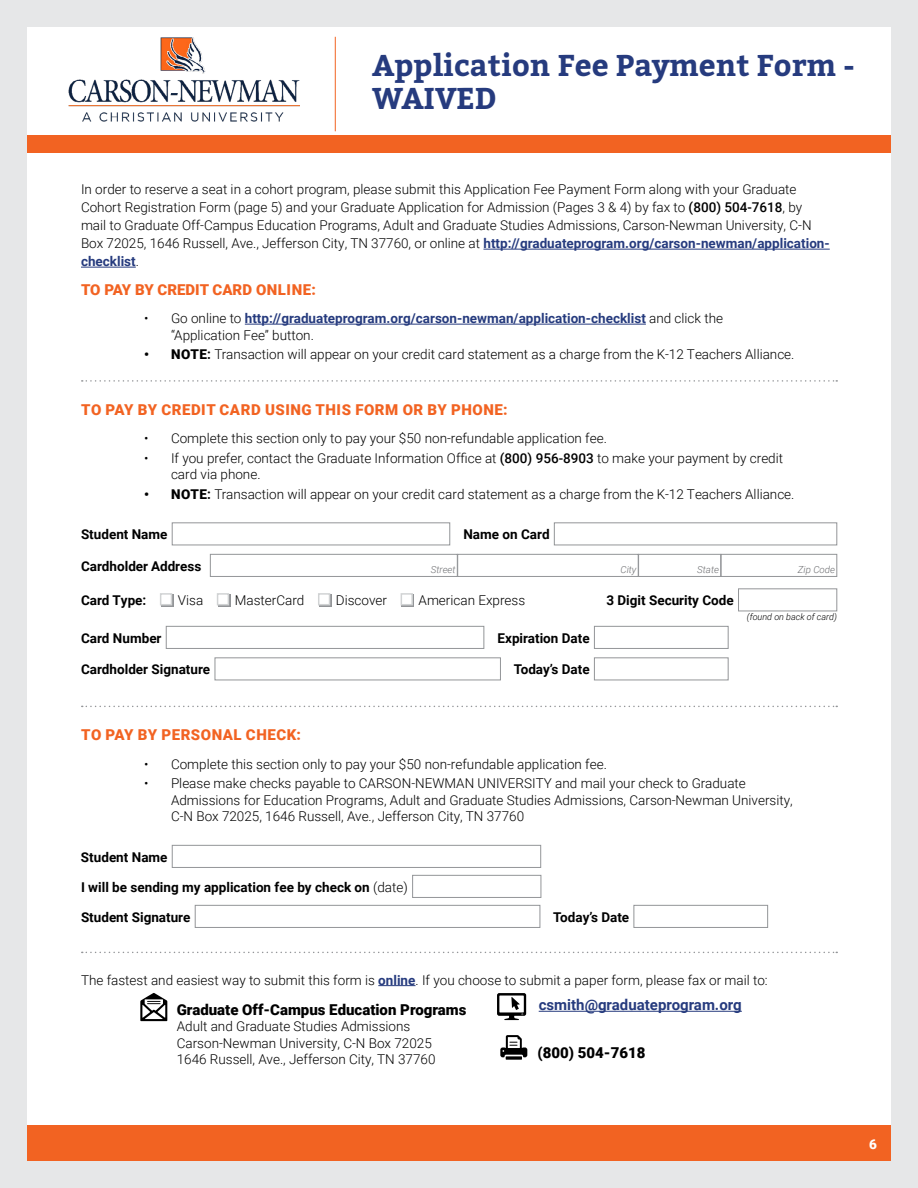
<style>
.page{position:relative;width:918px;height:1188px;background:#fff}
.page>*{position:absolute;margin:0;border:0;box-sizing:border-box;transform-origin:0 0}
.t1{font:700 30px/33px "Bitter";color:#263b7e}
.t2{font:900 15px "Roboto";letter-spacing:.035em;color:#f26322}
.t3{font:900 15px "Roboto";color:#000}
.t4{font:700 15px "Roboto";color:#263b7e}
.t5{font:900 15px "Roboto";color:#f26322}
.t6{font:300 13.5px/16.5px "Roboto";color:#000}
.t7{font:700 13.5px "Roboto";color:#000}
.t8{font:700 13.5px/16.5px "Roboto";color:#263b7e}
.t9{font:900 13.5px "Roboto";color:#fff}
.t10{font:italic 300 9.75px "Roboto";color:#6d6e71}
.t11{font:italic 300 9px "Roboto";color:#000}
.s1{font-weight:500}
.s2{font-weight:700;color:#263b7e}
.s3{font-weight:300;color:#000}
.s4{font-weight:900}
.s5{font-weight:700}
.s6{font-weight:300}
</style>
<div class="page">
<div style="left:27px;top:1125px;width:864px;height:36px;background:#f26322"></div>
<div style="left:0;top:0;width:918px;height:1188px;border:27px solid #e6e7e8"></div>
<div style="left:27px;top:135px;width:864px;height:18px;background:#f26322"></div>
<hr style="left:335px;top:37px;width:1px;height:94px;background:#f26322">
<img style="left:68px;top:37px;width:231px;height:85px">
<hr style="left:483px;top:249px;width:347px;height:1px;background:#263b7e">
<hr style="left:81px;top:267px;width:55px;height:1px;background:#263b7e">
<hr style="left:245px;top:324px;width:401px;height:1px;background:#263b7e">
<hr style="left:378px;top:985px;width:38px;height:1px;background:#263b7e">
<svg style="left:82px;top:380px;width:755px;height:2px"></svg>
<div style="left:172px;top:523px;width:278px;height:22px;border:1px solid #939598"></div>
<div style="left:554px;top:523px;width:283px;height:22px;border:1px solid #939598"></div>
<div style="left:210px;top:554px;width:248px;height:23px;border:1px solid #939598"></div>
<div style="left:458px;top:554px;width:180px;height:23px;border:1px solid #939598"></div>
<div style="left:638px;top:554px;width:83px;height:23px;border:1px solid #939598"></div>
<div style="left:721px;top:554px;width:116px;height:23px;border:1px solid #939598"></div>
<div style="left:161px;top:594px;width:12px;height:13px;background:#b0b2b4"></div>
<div style="left:160px;top:593px;width:12px;height:12px;background:#fff;border:2px solid #d1d3d4"></div>
<div style="left:218px;top:594px;width:12px;height:13px;background:#b0b2b4"></div>
<div style="left:217px;top:593px;width:12px;height:12px;background:#fff;border:2px solid #d1d3d4"></div>
<div style="left:319px;top:594px;width:12px;height:13px;background:#b0b2b4"></div>
<div style="left:318px;top:593px;width:12px;height:12px;background:#fff;border:2px solid #d1d3d4"></div>
<div style="left:402px;top:594px;width:12px;height:13px;background:#b0b2b4"></div>
<div style="left:401px;top:593px;width:12px;height:12px;background:#fff;border:2px solid #d1d3d4"></div>
<div style="left:738px;top:589px;width:99px;height:22px;border:1px solid #939598"></div>
<div style="left:166px;top:626px;width:318px;height:23px;border:1px solid #939598"></div>
<div style="left:594px;top:626px;width:134px;height:23px;border:1px solid #939598"></div>
<div style="left:215px;top:658px;width:286px;height:22px;border:1px solid #939598"></div>
<div style="left:594px;top:658px;width:134px;height:22px;border:1px solid #939598"></div>
<svg style="left:82px;top:706px;width:755px;height:1px"></svg>
<div style="left:172px;top:845px;width:369px;height:23px;border:1px solid #939598"></div>
<div style="left:412px;top:875px;width:129px;height:23px;border:1px solid #939598"></div>
<div style="left:195px;top:905px;width:345px;height:23px;border:1px solid #939598"></div>
<div style="left:634px;top:905px;width:134px;height:23px;border:1px solid #939598"></div>
<svg style="left:82px;top:952px;width:755px;height:1px"></svg>
<svg style="left:140px;top:993px;width:27px;height:28px"></svg>
<svg style="left:500px;top:1035px;width:27px;height:25px"></svg>
<hr style="left:539px;top:1011px;width:203px;height:1px;background:#263b7e">
<svg style="left:497px;top:993px;width:29px;height:27px"></svg>
<h1 class="t1" style="left:372px;top:50px;width:485px">Application Fee Payment Form -<br>WAIVED</h1>
<p class="t6" style="left:81px;top:180px;width:750px;line-height:18px">In order to reserve a seat in a cohort program, please submit this Application Fee Payment Form along with your Graduate Cohort Registration Form (page 5) and your Graduate Application for Admission (Pages 3 &amp; 4) by fax to <span class="s1">(800) 504-7618</span>, by mail to Graduate Off-Campus Education Programs, Adult and Graduate Studies Admissions, Carson-Newman University, C-N Box 72025, 1646 Russell, Ave., Jefferson City, TN 37760, or online at <span class="s2">http://graduateprogram.org/carson-newman/application&shy;checklist</span>.</p>
<p class="t5" style="left:81px;top:279px;width:236px">TO PAY BY CREDIT CARD ONLINE:</p>
<p class="t8" style="left:171px;top:310px;width:554px;text-indent:-27px"><span class="s3">• Go online to</span> http://graduateprogram.org/carson-newman/application-checklist <span class="s3">and click the “Application Fee” button.</span></p>
<p class="t6" style="left:144px;top:346px;width:652px"><span class="s4">• NOTE</span><span class="s5">:</span> Transaction will appear on your credit card statement as a charge from the K-12 Teachers Alliance.</p>
<p class="t2" style="left:81px;top:399px;width:428px">TO PAY BY CREDIT CARD USING THIS FORM OR BY PHONE:</p>
<p class="t6" style="left:144px;top:430px;width:464px">• Complete this section only to pay your $50 non-refundable application fee.</p>
<p class="t6" style="left:171px;top:449px;width:614px;text-indent:-27px">• If you prefer, contact the Graduate Information Office at <span class="s1">(800) 956-8903</span> to make your payment by credit card via phone.</p>
<p class="t6" style="left:144px;top:485px;width:652px"><span class="s4">• NOTE</span><span class="s5">:</span> Transaction will appear on your credit card statement as a charge from the K-12 Teachers Alliance.</p>
<p class="t7" style="left:81px;top:525px;width:88px">Student Name</p>
<p class="t7" style="left:463px;top:525px;width:88px">Name on Card</p>
<p class="t7" style="left:81px;top:556px;width:122px">Cardholder Address</p>
<p class="t10" style="left:431px;top:563px;width:26px">Street</p>
<p class="t10" style="left:621px;top:563px;width:17px">City</p>
<p class="t10" style="left:697px;top:563px;width:23px">State</p>
<p class="t10" style="left:798px;top:563px;width:39px">Zip Code</p>
<p class="t7" style="left:81px;top:591px;width:67px">Card Type:</p>
<p class="t6" style="left:178px;top:592px;width:27px">Visa</p>
<p class="t6" style="left:235px;top:592px;width:71px">MasterCard</p>
<p class="t6" style="left:336px;top:592px;width:53px">Discover</p>
<p class="t6" style="left:419px;top:592px;width:108px">American Express</p>
<p class="t7" style="left:606px;top:591px;width:129px">3 Digit Security Code</p>
<p class="t11" style="left:747px;top:611px;width:92px">(found on back of card)</p>
<p class="t7" style="left:81px;top:628px;width:82px">Card Number</p>
<p class="t7" style="left:498px;top:628px;width:94px">Expiration Date</p>
<p class="t7" style="left:81px;top:660px;width:131px">Cardholder Signature</p>
<p class="t7" style="left:514px;top:660px;width:77px">Today’s Date</p>
<p class="t2" style="left:81px;top:724px;width:221px">TO PAY BY PERSONAL CHECK:</p>
<p class="t6" style="left:144px;top:755px;width:464px">• Complete this section only to pay your $50 non-refundable application fee.</p>
<p class="t6" style="left:171px;top:775px;width:623px;text-indent:-27px">• Please make checks payable to CARSON-NEWMAN UNIVERSITY and mail your check to Graduate<br>Admissions for Education Programs, Adult and Graduate Studies Admissions, Carson-Newman University,<br>C-N Box 72025, 1646 Russell, Ave., Jefferson City, TN 37760</p>
<p class="t7" style="left:81px;top:847px;width:88px">Student Name</p>
<p class="t7" style="left:81px;top:877px;width:328px">I will be sending my application fee by check on <span class="s6">(date)</span></p>
<p class="t7" style="left:81px;top:907px;width:111px">Student Signature</p>
<p class="t7" style="left:553px;top:907px;width:77px">Today’s Date</p>
<p class="t6" style="left:81px;top:971px;width:688px">The fastest and easiest way to submit this form is <span class="s2">online</span>. If you choose to submit a paper form, please fax or mail to:</p>
<p class="t3" style="left:177px;top:999px;width:291px">Graduate Off-Campus Education Programs</p>
<p class="t6" style="left:177px;top:1018px;width:260px">Adult and Graduate Studies Admissions<br>Carson-Newman University, C-N Box 72025<br>1646 Russell, Ave., Jefferson City, TN 37760</p>
<p class="t4" style="left:539px;top:994px;width:205px">csmith@graduateprogram.org</p>
<p class="t3" style="left:538px;top:1042px;width:109px">(800) 504-7618</p>
<p class="t9" style="left:869px;top:1134px;width:9px">6</p>
</div>
